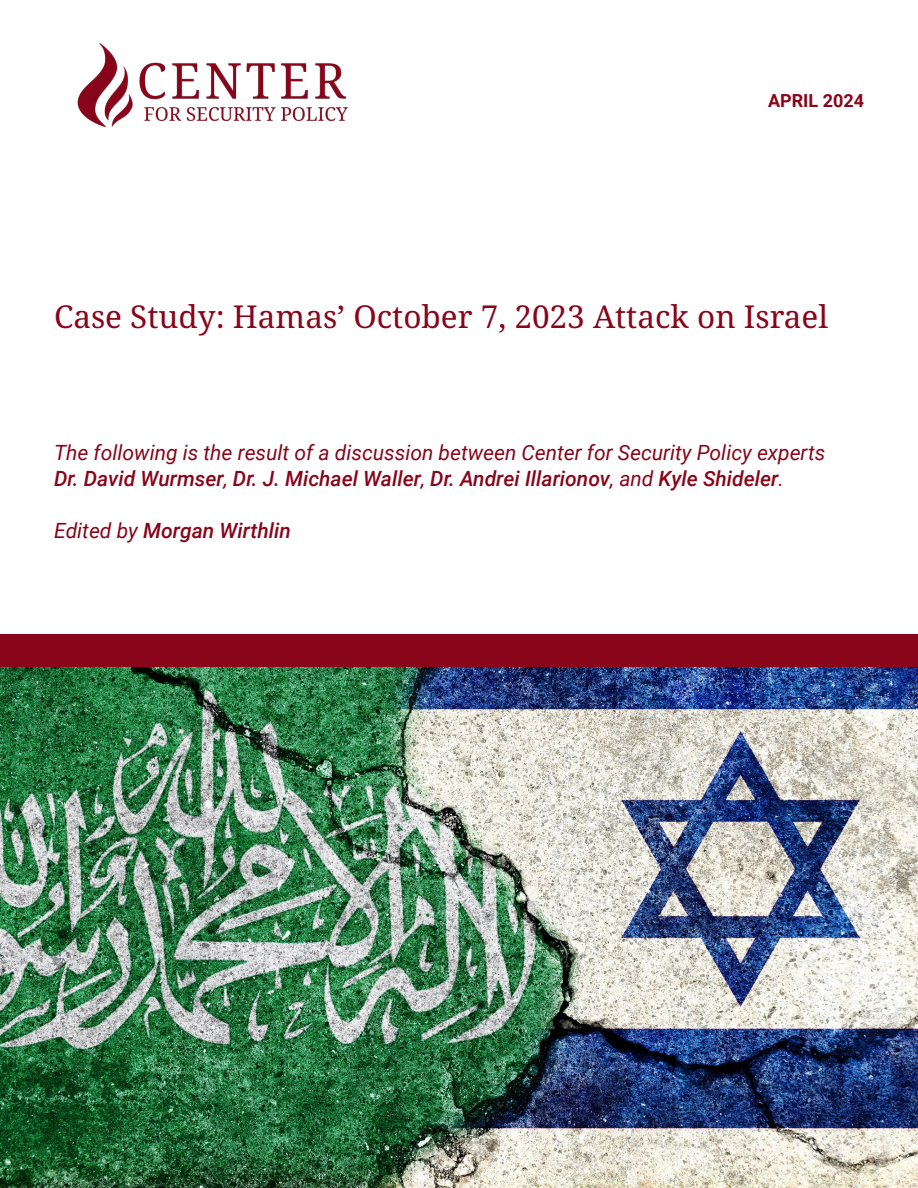
<style>
.page{position:relative;width:918px;height:1188px;background:#fff}
.page>*{position:absolute;margin:0;border:0;box-sizing:border-box;transform-origin:0 0}
.t1{font:31.5px "Noto Serif";color:#88051a}
.t2{font:italic 21px/25.2px "Roboto";color:#88051a}
.t3{font:italic 500 21px "Roboto";color:#88051a}
.t4{font:700 18px "Roboto";color:#88051a}
.s1{font-weight:500}
.s2{font-weight:400}
</style>
<div class="page">
<div style="left:0;top:634px;width:918px;height:33px;background:#88051a"></div>
<img style="left:0;top:667px;width:918px;height:521px">
<img style="left:77px;top:43px;width:271px;height:85px">
<p class="t4" style="left:768px;top:88px;width:98px">APRIL 2024</p>
<h1 class="t1" style="left:54px;top:295px;width:776px">Case Study: Hamas’ October 7, 2023 Attack on Israel</h1>
<p class="t2" style="left:54px;top:440px;width:773px">The following is the result of a discussion between Center for Security Policy experts<br><span class="s1">Dr. David Wurmser</span>, <span class="s1">Dr. J. Michael Waller</span>, <span class="s1">Dr. Andrei Illarionov</span>, and <span class="s1">Kyle Shideler</span>.</p>
<p class="t3" style="left:54px;top:516px;width:238px"><span class="s2">Edited by</span> Morgan Wirthlin</p>
</div>
